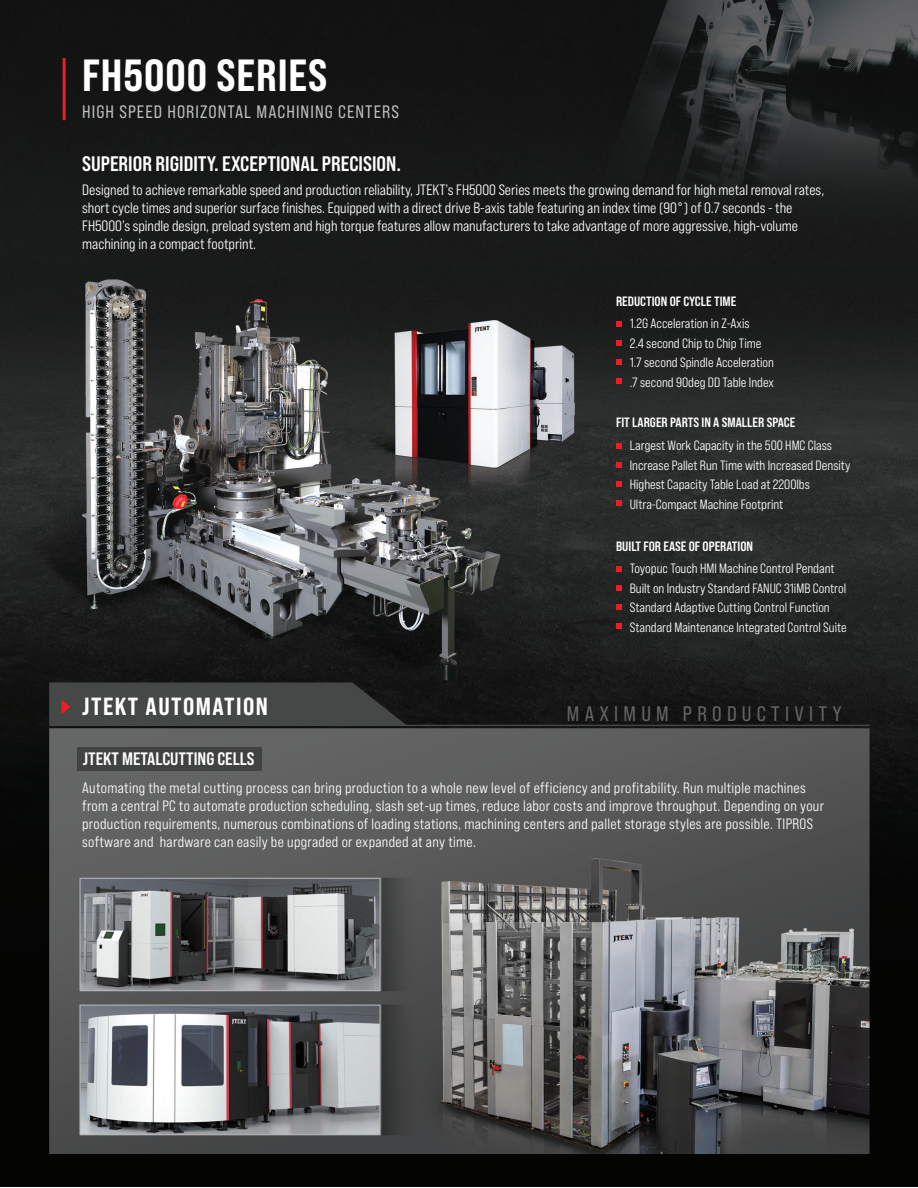
<style>
.page{position:relative;width:918px;height:1188px;background:#fff}
.page>*{position:absolute;margin:0;border:0;box-sizing:border-box;transform-origin:0 0}
.t1{font:45px "Bebas Neue Pro Sm E Eb";letter-spacing:.02em;color:#fff}
.t2{font:24.75px "Bebas Neue Pro Sm E Eb";letter-spacing:.06em;color:#fff}
.t3{font:21px "Bebas Neue Pro Sm E Bd";color:#fff}
.t4{font:21px "Bebas Neue Pro Sm E Rg";letter-spacing:.25em;color:#656568}
.t5{font:18px "Bebas Neue Pro Sm E Rg";letter-spacing:.06em;color:#bcbdc0}
.t6{font:18px "Bebas Neue Pro Sm E Bd";color:#fff}
.t7{font:15px/18px "Bebas Neue Pro Sm E Md";letter-spacing:.01em;color:#fff}
.t8{font:13.5px/19.5px "Bebas Neue Pro Sm E Md";color:#fff}
.t9{font:13.5px "Bebas Neue Pro Sm E Bd";color:#fff}
</style>
<div class="page">
<img style="left:0;top:0;width:918px;height:1187px">
<hr style="left:63px;top:58px;width:3px;height:62px;background:#ee1d23">
<svg style="left:616px;top:321px;width:6px;height:5px"></svg>
<svg style="left:616px;top:340px;width:6px;height:6px"></svg>
<svg style="left:616px;top:359px;width:6px;height:6px"></svg>
<svg style="left:616px;top:379px;width:6px;height:5px"></svg>
<svg style="left:616px;top:443px;width:6px;height:6px"></svg>
<svg style="left:616px;top:462px;width:6px;height:6px"></svg>
<svg style="left:616px;top:481px;width:6px;height:6px"></svg>
<svg style="left:616px;top:501px;width:6px;height:5px"></svg>
<svg style="left:616px;top:566px;width:6px;height:5px"></svg>
<svg style="left:616px;top:585px;width:6px;height:6px"></svg>
<svg style="left:616px;top:604px;width:6px;height:6px"></svg>
<svg style="left:616px;top:624px;width:6px;height:5px"></svg>
<div style="left:77px;top:747px;width:185px;height:23px;background:#414243"></div>
<svg style="left:61px;top:700px;width:9px;height:14px"></svg>
<p class="t1" style="left:82px;top:49px;width:247px">FH5000 SERIES</p>
<p class="t5" style="left:82px;top:101px;width:318px">HIGH SPEED HORIZONTAL MACHINING CENTERS</p>
<p class="t3" style="left:82px;top:151px;width:320px">SUPERIOR RIGIDITY. EXCEPTIONAL PRECISION.</p>
<p class="t7" style="left:82px;top:181px;width:744px">Designed to achieve remarkable speed and production reliability, JTEKT’s FH5000 Series meets the growing demand for high metal removal rates, short cycle times and superior surface finishes. Equipped with a direct drive B-axis table featuring an index time (90°) of 0.7 seconds - the FH5000’s spindle design, preload system and high torque features allow manufacturers to take advantage of more aggressive, high-volume machining in a compact footprint.</p>
<p class="t9" style="left:616px;top:293px;width:122px">REDUCTION OF CYCLE TIME</p>
<p class="t8" style="left:630px;top:314px;width:146px">1.2G Acceleration in Z-Axis<br>2.4 second Chip to Chip Time<br>1.7 second Spindle Acceleration .7 second 90deg DD Table Index</p>
<p class="t9" style="left:616px;top:415px;width:181px">FIT LARGER PARTS IN A SMALLER SPACE</p>
<p class="t8" style="left:630px;top:436px;width:222px">Largest Work Capacity in the 500 HMC Class Increase Pallet Run Time with Increased Density Highest Capacity Table Load at 2200lbs Ultra-Compact Machine Footprint</p>
<p class="t9" style="left:616px;top:538px;width:139px">BUILT FOR EASE OF OPERATION</p>
<p class="t8" style="left:630px;top:559px;width:219px">Toyopuc Touch HMI Machine Control Pendant Built on Industry Standard FANUC 31iMB Control Standard Adaptive Cutting Control Function Standard Maintenance Integrated Control Suite</p>
<p class="t2" style="left:82px;top:692px;width:187px">JTEKT AUTOMATION</p>
<p class="t4" style="left:567px;top:701px;width:276px">MAXIMUM PRODUCTIVITY</p>
<p class="t6" style="left:83px;top:748px;width:173px">JTEKT METALCUTTING CELLS</p>
<p class="t7" style="left:82px;top:778px;width:743px">Automating the metal cutting process can bring production to a whole new level of efficiency and profitability. Run multiple machines from a central PC to automate production scheduling, slash set-up times, reduce labor costs and improve throughput. Depending on your production requirements, numerous combinations of loading stations, machining centers and pallet storage styles are possible. TIPROS software and hardware can easily be upgraded or expanded at any time.</p>
</div>
